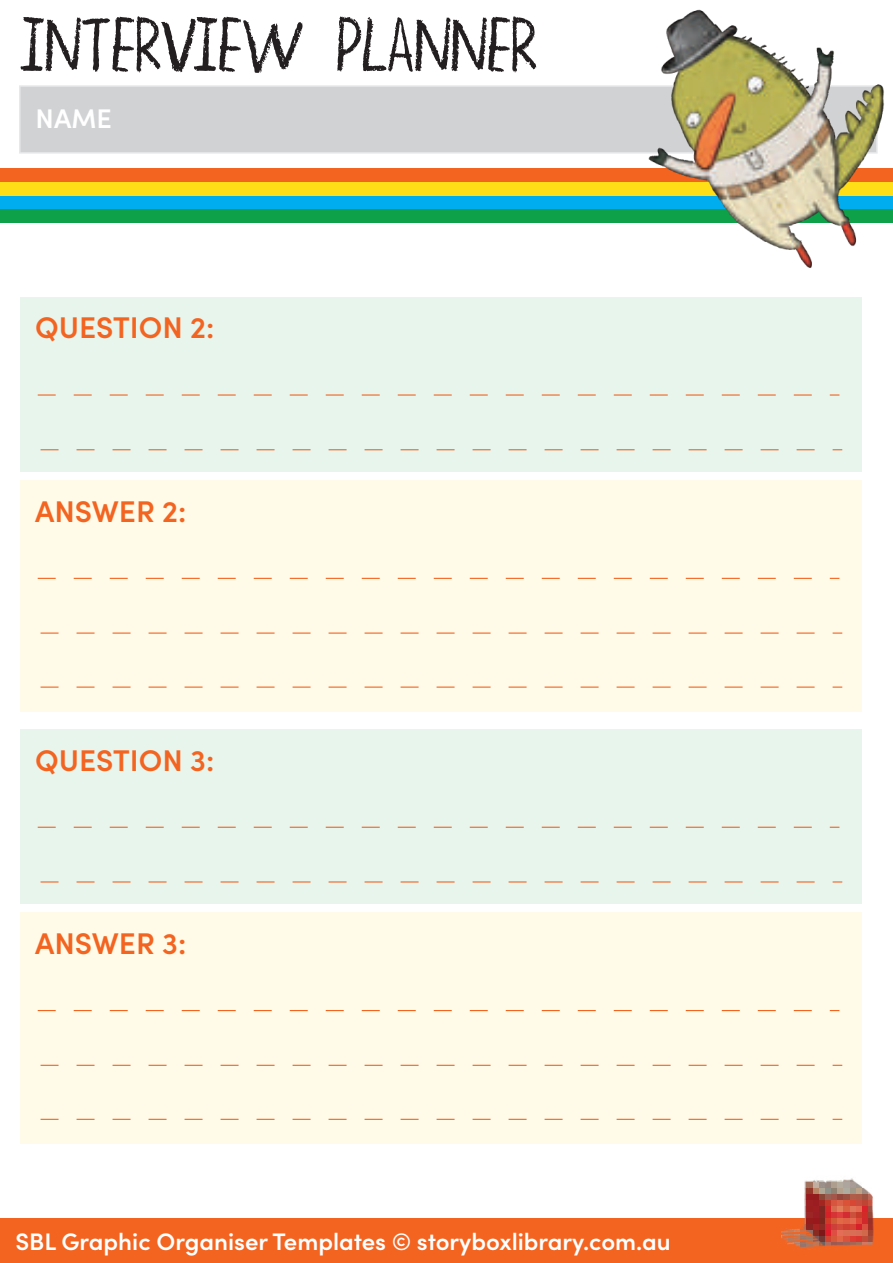
<style>
.page{position:relative;width:893px;height:1263px;background:#fff}
.page>*{position:absolute;margin:0;border:0;box-sizing:border-box;transform-origin:0 0}
.t1{font:60.9px "GUS GORDON sbl";color:#231f20}
.t2{font:600 30px "Sofia Pro";color:#f36421}
.t3{font:600 27px "Sofia Pro";color:#fff}
.t4{font:600 24px "Sofia Pro";color:#fff}
</style>
<div class="page">
<div style="left:0;top:209px;width:893px;height:13px;background:#0fa14a"></div>
<div style="left:0;top:195px;width:893px;height:14px;background:#00aeef"></div>
<div style="left:0;top:182px;width:893px;height:13px;background:#ffdd17"></div>
<div style="left:0;top:168px;width:893px;height:14px;background:#f36421"></div>
<div style="left:0;top:1218px;width:893px;height:45px;background:#f36421"></div>
<img style="left:781px;top:1178px;width:93px;height:69px">
<div style="left:19px;top:85px;width:859px;height:69px;background:#d1d2d4;border:2px solid #e6e7e9"></div>
<div style="left:20px;top:729px;width:842px;height:174px;background:#e7f5ed"></div>
<svg style="left:38px;top:827px;width:801px;height:1px"></svg>
<svg style="left:41px;top:881px;width:801px;height:1px"></svg>
<div style="left:20px;top:913px;width:842px;height:231px;background:#fffbe8"></div>
<svg style="left:38px;top:1010px;width:801px;height:1px"></svg>
<svg style="left:41px;top:1065px;width:801px;height:1px"></svg>
<svg style="left:41px;top:1119px;width:801px;height:1px"></svg>
<div style="left:20px;top:297px;width:842px;height:174px;background:#e7f5ed"></div>
<svg style="left:38px;top:394px;width:801px;height:2px"></svg>
<svg style="left:41px;top:449px;width:801px;height:1px"></svg>
<div style="left:20px;top:480px;width:842px;height:232px;background:#fffbe8"></div>
<svg style="left:38px;top:578px;width:801px;height:1px"></svg>
<svg style="left:41px;top:632px;width:801px;height:2px"></svg>
<svg style="left:41px;top:686px;width:801px;height:2px"></svg>
<img style="left:619px;top:9px;width:274px;height:259px">
<h1 class="t1" style="left:20px;top:14px;width:518px">INTERVIEW PLANNER</h1>
<p class="t3" style="left:36px;top:99px;width:78px">NAME</p>
<p class="t2" style="left:35px;top:305px;width:181px">QUESTION 2:</p>
<p class="t2" style="left:35px;top:488px;width:153px">ANSWER 2:</p>
<p class="t2" style="left:35px;top:737px;width:181px">QUESTION 3:</p>
<p class="t2" style="left:35px;top:921px;width:153px">ANSWER 3:</p>
<p class="t4" style="left:15px;top:1224px;width:657px">SBL Graphic Organiser Templates © storyboxlibrary.com.au</p>
</div>
